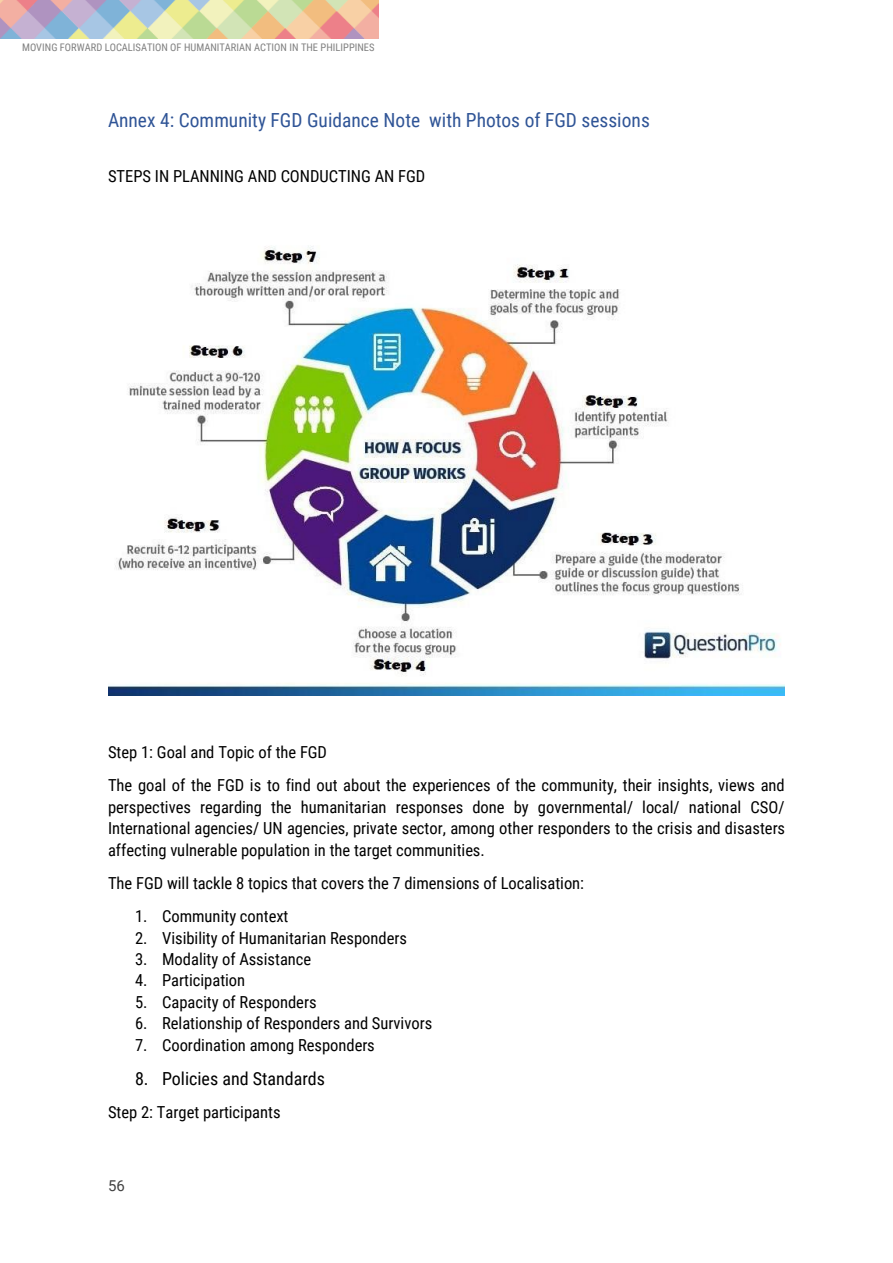
<style>
.page{position:relative;width:893px;height:1263px;background:#fff}
.page>*{position:absolute;margin:0;border:0;box-sizing:border-box;transform-origin:0 0}
.t1{font:19.5px "Roboto Condensed";color:#2f5496}
.t2{font:18px "Roboto Condensed";color:#000}
.t3{font:16.5px/21.5px "Roboto Condensed";color:#000;text-align:justify}
.t4{font:15px "Roboto";color:#404040}
.t5{font:10.5px "Roboto Condensed";color:#7f7f7f}
</style>
<div class="page">
<img style="left:0;top:0;width:378px;height:38px">
<img style="left:108px;top:246px;width:676px;height:449px">
<p class="t5" style="left:22px;top:41px;width:354px">MOVING FORWARD LOCALISATION OF HUMANITARIAN ACTION IN THE PHILIPPINES</p>
<h1 class="t1" style="left:108px;top:108px;width:543px">Annex 4: Community FGD Guidance Note with Photos of FGD sessions</h1>
<p class="t3" style="left:108px;top:166px;width:319px">STEPS IN PLANNING AND CONDUCTING AN FGD</p>
<p class="t3" style="left:108px;top:742px;width:221px">Step 1: Goal and Topic of the FGD</p>
<p class="t3" style="left:108px;top:775px;width:679px">The goal of the FGD is to find out about the experiences of the community, their insights, views and perspectives regarding the humanitarian responses done by governmental/ local/ national CSO/ International agencies/ UN agencies, private sector, among other responders to the crisis and disasters affecting vulnerable population in the target communities.</p>
<p class="t3" style="left:108px;top:872px;width:478px">The FGD will tackle 8 topics that covers the 7 dimensions of Localisation:</p>
<p class="t3" style="left:135px;top:906px;width:155px">1. Community context</p>
<p class="t3" style="left:135px;top:927px;width:274px">2. Visibility of Humanitarian Responders</p>
<p class="t3" style="left:135px;top:949px;width:178px">3. Modality of Assistance</p>
<p class="t3" style="left:135px;top:970px;width:112px">4. Participation</p>
<p class="t3" style="left:135px;top:991px;width:183px">5. Capacity of Responders</p>
<p class="t3" style="left:135px;top:1013px;width:299px">6. Relationship of Responders and Survivors</p>
<p class="t3" style="left:135px;top:1034px;width:241px">7. Coordination among Responders</p>
<p class="t2" style="left:135px;top:1068px;width:191px">8. Policies and Standards</p>
<p class="t3" style="left:108px;top:1101px;width:174px">Step 2: Target participants</p>
<p class="t4" style="left:108px;top:1177px;width:18px">56</p>
</div>
